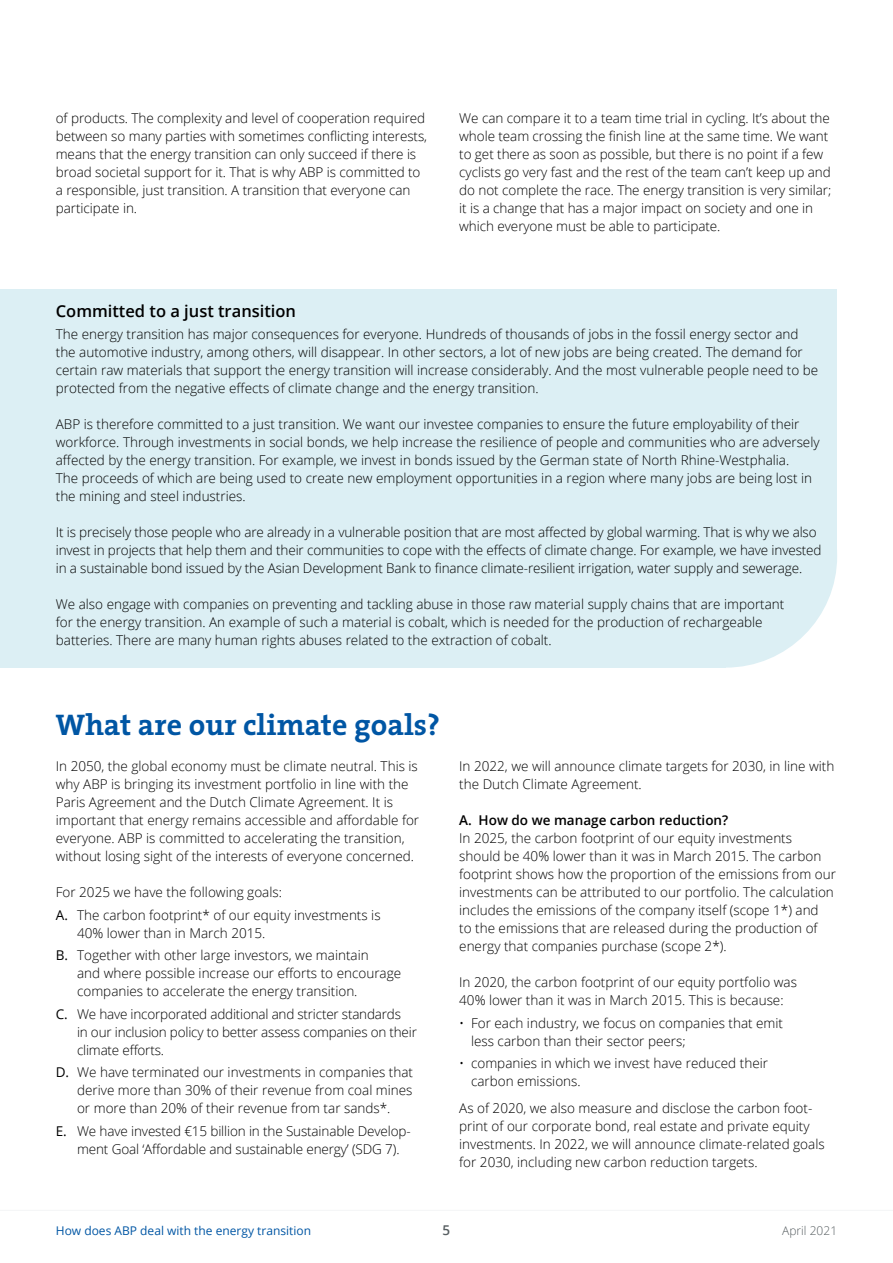
<style>
.page{position:relative;width:893px;height:1263px;background:#fff}
.page>*{position:absolute;margin:0;border:0;box-sizing:border-box;transform-origin:0 0}
.Kop{font:700 30px "The Serif";color:#0056a4}
.Kopje_over_2_kolomme{font:600 16.5px "Open Sans";color:#000}
.Bodytekst{font:300 13.5px/18px "Open Sans";color:#000}
.Body_over_2_kolommen{font:300 13.5px/18px "Open Sans";color:#000}
.Opsomming{font:300 13.5px/18px "Open Sans";color:#000}
.Bodykopje{font:600 13.5px "Open Sans";color:#000}
.t1{font:600 13.5px "Open Sans";color:#585f62}
.t2{font:12px "Open Sans";color:#0056a4}
.t3{font:300 12px "Open Sans";color:#585f62}
.s1{font-weight:400}
</style>
<div class="page">
<hr style="left:0;top:1210px;width:893px;height:1px;background:#f4f5f6">
<div style="left:614px;top:444px;width:223px;height:224px;background:#dceff4;border-radius:50%"></div>
<div style="left:35px;top:289px;width:802px;height:267px;background:#dceff4"></div>
<div style="left:0;top:289px;width:725px;height:379px;background:#dceff4"></div>
<p class="Bodytekst" style="left:56px;top:109px;width:373px">of products. The complexity and level of cooperation required between so many parties with sometimes conflicting interests, means that the energy transition can only succeed if there is broad societal support for it. That is why ABP is committed to a responsible, just transition. A transition that everyone can participate in.</p>
<p class="Bodytekst" style="left:459px;top:109px;width:374px">We can compare it to a team time trial in cycling. It’s about the whole team crossing the finish line at the same time. We want to get there as soon as possible, but there is no point if a few cyclists go very fast and the rest of the team can’t keep up and do not complete the race. The energy transition is very similar; it is a change that has a major impact on society and one in which everyone must be able to participate.</p>
<p class="Kopje_over_2_kolomme" style="left:56px;top:299px;width:242px">Committed to a just transition</p>
<p class="Body_over_2_kolommen" style="left:56px;top:325px;width:764px">The energy transition has major consequences for everyone. Hundreds of thousands of jobs in the fossil energy sector and the automotive industry, among others, will disappear. In other sectors, a lot of new jobs are being created. The demand for certain raw materials that support the energy transition will increase considerably. And the most vulnerable people need to be protected from the negative effects of climate change and the energy transition.</p>
<p class="Body_over_2_kolommen" style="left:56px;top:415px;width:765px">ABP is therefore committed to a just transition. We want our investee companies to ensure the future employability of their workforce. Through investments in social bonds, we help increase the resilience of people and communities who are adversely affected by the energy transition. For example, we invest in bonds issued by the German state of North Rhine-Westphalia.<br>The proceeds of which are being used to create new employment opportunities in a region where many jobs are being lost in the mining and steel industries.</p>
<p class="Body_over_2_kolommen" style="left:56px;top:523px;width:767px">It is precisely those people who are already in a vulnerable position that are most affected by global warming. That is why we also invest in projects that help them and their communities to cope with the effects of climate change. For example, we have invested in a sustainable bond issued by the Asian Development Bank to finance climate-resilient irrigation, water supply and sewerage.</p>
<p class="Body_over_2_kolommen" style="left:56px;top:595px;width:730px">We also engage with companies on preventing and tackling abuse in those raw material supply chains that are important for the energy transition. An example of such a material is cobalt, which is needed for the production of rechargeable batteries. There are many human rights abuses related to the extraction of cobalt.</p>
<p class="Kop" style="left:56px;top:700px;width:386px">What are our climate goals?</p>
<p class="Bodytekst" style="left:56px;top:757px;width:365px">In 2050, the global economy must be climate neutral. This is why ABP is bringing its investment portfolio in line with the Paris Agreement and the Dutch Climate Agreement. It is important that energy remains accessible and affordable for everyone. ABP is committed to accelerating the transition, without losing sight of the interests of everyone concerned.</p>
<p class="Bodytekst" style="left:56px;top:883px;width:228px">For 2025 we have the following goals:</p>
<p class="Opsomming" style="left:77px;top:905px;width:305px;text-indent:-21px"><span class="s1">A.</span> The carbon footprint* of our equity investments is<br>40% lower than in March 2015.</p>
<p class="Opsomming" style="left:77px;top:946px;width:326px;text-indent:-21px"><span class="s1">B.</span> Together with other large investors, we maintain<br>and where possible increase our efforts to encourage companies to accelerate the energy transition.</p>
<p class="Opsomming" style="left:77px;top:1004px;width:341px;text-indent:-21px"><span class="s1">C.</span> We have incorporated additional and stricter standards<br>in our inclusion policy to better assess companies on their climate efforts.</p>
<p class="Opsomming" style="left:77px;top:1063px;width:337px;text-align:justify;text-indent:-21px"><span class="s1">D.</span> We have terminated our investments in companies that derive more than 30% of their revenue from coal mines or more than 20% of their revenue from tar sands*.</p>
<p class="Opsomming" style="left:77px;top:1121px;width:334px;text-indent:-21px"><span class="s1">E.</span> We have invested €15 billion in the Sustainable Develop&shy;ment Goal ‘Affordable and sustainable energy’ (SDG 7).</p>
<p class="Bodytekst" style="left:459px;top:757px;width:377px">In 2022, we will announce climate targets for 2030, in line with the Dutch Climate Agreement.</p>
<p class="Bodykopje" style="left:459px;top:811px;width:271px">A. How do we manage carbon reduction?</p>
<p class="Bodytekst" style="left:459px;top:829px;width:378px">In 2025, the carbon footprint of our equity investments should be 40% lower than it was in March 2015. The carbon footprint shows how the proportion of the emissions from our investments can be attributed to our portfolio. The calculation includes the emissions of the company itself (scope 1*) and<br>to the emissions that are released during the production of energy that companies purchase (scope 2*).</p>
<p class="Bodytekst" style="left:459px;top:973px;width:339px">In 2020, the carbon footprint of our equity portfolio was<br>40% lower than it was in March 2015. This is because:</p>
<p class="Opsomming" style="left:471px;top:1013px;width:314px;text-indent:-12px">• For each industry, we focus on companies that emit less carbon than their sector peers;</p>
<p class="Opsomming" style="left:471px;top:1054px;width:298px;text-indent:-12px">• companies in which we invest have reduced their carbon emissions.</p>
<p class="Bodytekst" style="left:459px;top:1099px;width:367px">As of 2020, we also measure and disclose the carbon foot&shy;print of our corporate bond, real estate and private equity investments. In 2022, we will announce climate-related goals for 2030, including new carbon reduction targets.</p>
<p class="t2" style="left:56px;top:1222px;width:257px">How does ABP deal with the energy transition</p>
<p class="t1" style="left:443px;top:1221px;width:9px">5</p>
<p class="t3" style="left:782px;top:1222px;width:56px">April 2021</p>
</div>
